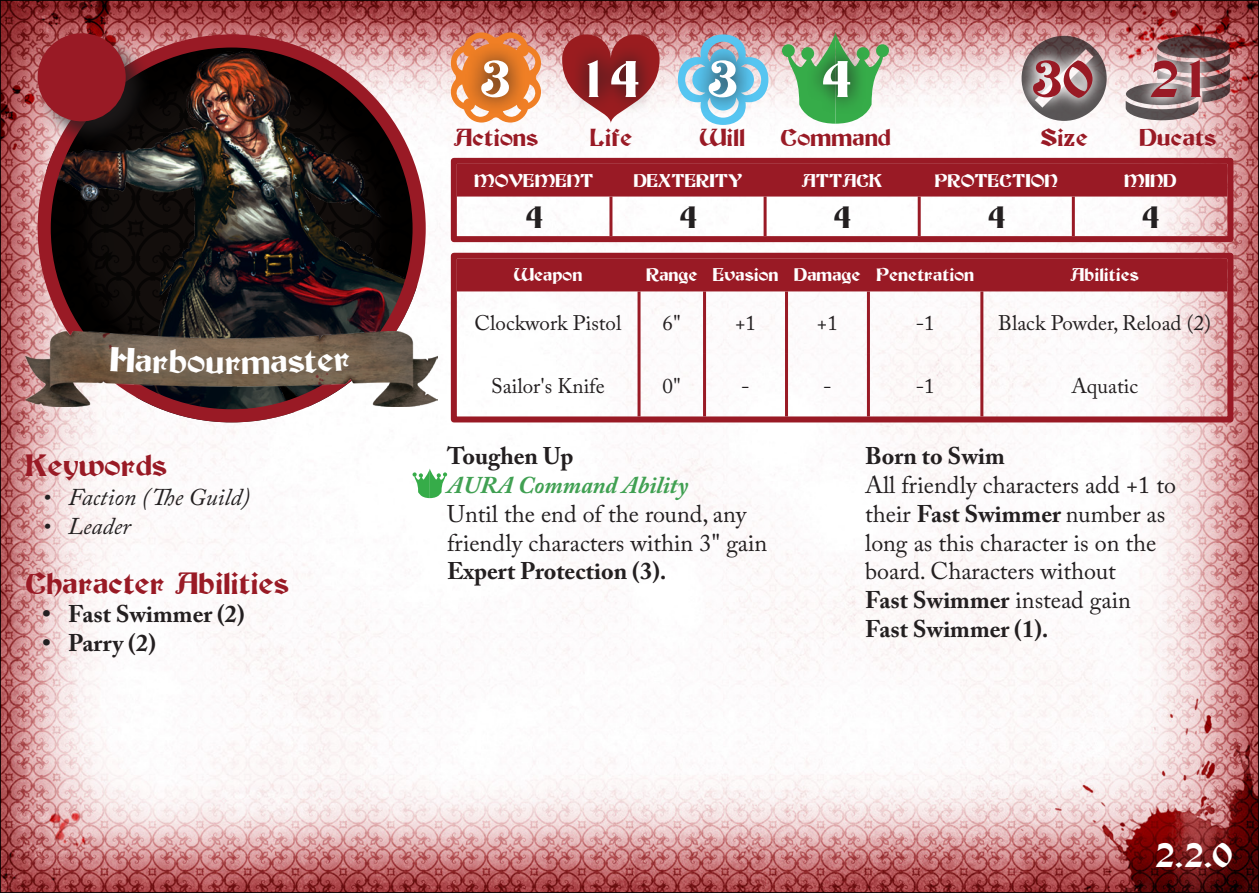
<style>
.page{position:relative;width:1259px;height:893px;background:#fff}
.page>*{position:absolute;margin:0;border:0;box-sizing:border-box;transform-origin:0 0}
.White_Points{font:51px "Buckingham";color:#fff}
.Red_Points{font:51px "Buckingham";color:#991a25}
.Character_Title{font:33.6px "Buckingham";color:#fff}
.Subsection_Headings{font:30px "Buckingham";color:#991a25}
.Stat_Numbers{font:30px "Buckingham";color:#231f20}
.Bold_Headings{font:24px/28.8px "Adobe Caslon Pro";color:#231f20}
.Bold_Headings-2{font:700 24px "Adobe Caslon Pro";color:#231f20}
.t1{font:24px "Buckingham";color:#991a25}
.t2{font:italic 24px "Adobe Caslon Pro";color:#231f20}
.Weapon_Text{font:21px "Adobe Caslon Pro";color:#231f20}
.Subsection_Headings-2{font:18px "Buckingham";color:#fff}
.s1{font-weight:700;font-style:italic;color:#40a052}
.s2{font-weight:700}
</style>
<div class="page">
<div style="left:0;top:0;width:1259px;height:893px;background:#231f20;opacity:.75"></div>
<img style="left:47px;top:44px;width:369px;height:369px">
<h2 class="Character_Title" style="left:205px;top:341px;width:38px">ur</h2>
<p class="Subsection_Headings" style="left:26px;top:446px;width:143px">Keywords</p>
<p class="t2" style="left:43px;top:482px;width:209px">• Faction (The Guild)</p>
<p class="t2" style="left:43px;top:511px;width:90px">• Leader</p>
<p class="Subsection_Headings" style="left:26px;top:564px;width:265px">Character Abilities</p>
<p class="Bold_Headings-2" style="left:43px;top:600px;width:204px">• Fast Swimmer (2)</p>
<p class="Bold_Headings-2" style="left:43px;top:629px;width:115px">• Parry (2)</p>
<p class="White_Points" style="left:479px;top:47px;width:33px">3</p>
<p class="White_Points" style="left:577px;top:47px;width:64px">14</p>
<p class="White_Points" style="left:707px;top:47px;width:33px">3</p>
<p class="White_Points" style="left:820px;top:47px;width:33px">4</p>
<p class="Red_Points" style="left:1031px;top:47px;width:64px">30</p>
<p class="Red_Points" style="left:1148px;top:47px;width:64px">21</p>
<p class="t1" style="left:454px;top:123px;width:86px">Actions</p>
<p class="t1" style="left:590px;top:123px;width:44px">Life</p>
<p class="t1" style="left:699px;top:123px;width:47px">Will</p>
<p class="t1" style="left:780px;top:123px;width:112px">Command</p>
<p class="t1" style="left:1040px;top:123px;width:49px">Size</p>
<p class="t1" style="left:1139px;top:123px;width:78px">Ducats</p>
<p class="Subsection_Headings-2" style="left:474px;top:169px;width:121px">MOVEMENT</p>
<p class="Subsection_Headings-2" style="left:634px;top:169px;width:110px">DEXTERITY</p>
<p class="Subsection_Headings-2" style="left:802px;top:169px;width:82px">ATTACK</p>
<p class="Subsection_Headings-2" style="left:934px;top:169px;width:124px">PROTECTION</p>
<p class="Subsection_Headings-2" style="left:1124px;top:169px;width:54px">MIND</p>
<p class="Stat_Numbers" style="left:525px;top:199px;width:20px">4</p>
<p class="Stat_Numbers" style="left:679px;top:199px;width:20px">4</p>
<p class="Stat_Numbers" style="left:833px;top:199px;width:20px">4</p>
<p class="Stat_Numbers" style="left:987px;top:199px;width:20px">4</p>
<p class="Stat_Numbers" style="left:1141px;top:199px;width:20px">4</p>
<p class="Subsection_Headings-2" style="left:514px;top:264px;width:70px">Weapon</p>
<p class="Subsection_Headings-2" style="left:646px;top:264px;width:53px">Range</p>
<p class="Subsection_Headings-2" style="left:713px;top:264px;width:67px">Evasion</p>
<p class="Subsection_Headings-2" style="left:794px;top:264px;width:68px">Damage</p>
<p class="Subsection_Headings-2" style="left:876px;top:264px;width:99px">Penetration</p>
<p class="Subsection_Headings-2" style="left:1070px;top:264px;width:70px">Abilities</p>
<p class="Weapon_Text" style="left:474px;top:311px;width:148px">Clockwork Pistol</p>
<p class="Weapon_Text" style="left:662px;top:311px;width:20px">6"</p>
<p class="Weapon_Text" style="left:735px;top:311px;width:22px">+1</p>
<p class="Weapon_Text" style="left:817px;top:311px;width:22px">+1</p>
<p class="Weapon_Text" style="left:915px;top:311px;width:20px">-1</p>
<p class="Weapon_Text" style="left:998px;top:311px;width:215px">Black Powder, Reload (2)</p>
<p class="Weapon_Text" style="left:491px;top:373px;width:115px">Sailor's Knife</p>
<p class="Weapon_Text" style="left:662px;top:373px;width:20px">0"</p>
<p class="Weapon_Text" style="left:741px;top:373px;width:10px">-</p>
<p class="Weapon_Text" style="left:823px;top:373px;width:10px">-</p>
<p class="Weapon_Text" style="left:915px;top:373px;width:20px">-1</p>
<p class="Weapon_Text" style="left:1071px;top:373px;width:68px">Aquatic</p>
<p class="Bold_Headings-2" style="left:447px;top:442px;width:128px">Toughen Up</p>
<p class="Bold_Headings" style="left:447px;top:470px;width:322px"><span class="s1">AURA Command Ability<br></span>Until the end of the round, any friendly characters within 3" gain<br><span class="s2">Expert Protection (3).</span></p>
<p class="Bold_Headings-2" style="left:865px;top:442px;width:141px">Born to Swim</p>
<p class="Bold_Headings" style="left:865px;top:470px;width:312px">All friendly characters add +1 to their <span class="s2">Fast Swimmer</span> number as long as this character is on the board. Characters without<br><span class="s2">Fast Swimmer</span> instead gain<br><span class="s2">Fast Swimmer (1).</span></p>
<p class="Character_Title" style="left:1154px;top:834px;width:80px">2.2.0</p>
</div>
